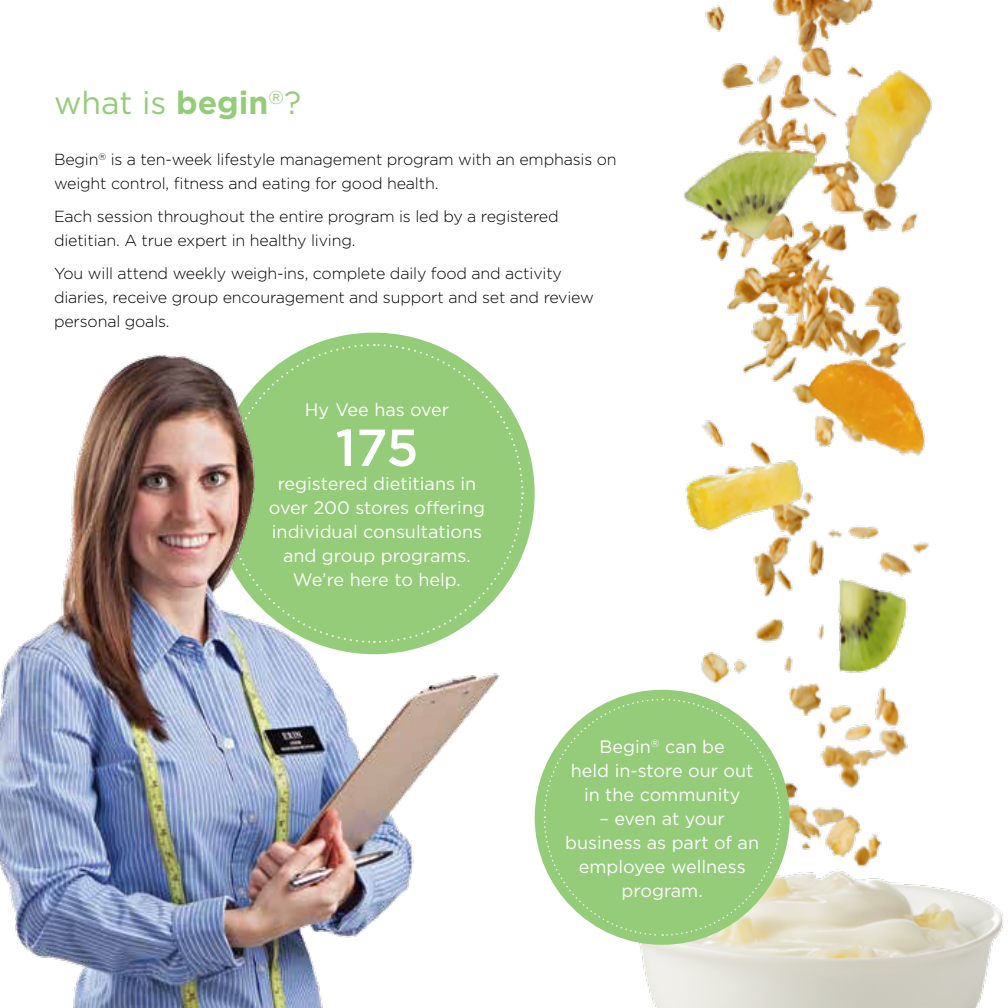
<style>
.page{position:relative;width:1008px;height:1008px;background:#fff}
.page>*{position:absolute;margin:0;border:0;box-sizing:border-box;transform-origin:0 0}
.t1{font:500 52px "Gotham";color:#fff}
.t2{font:32px "Gotham";color:#94cc79}
.t3{font:18px/24px "Gotham";color:#fff;text-align:center}
.t4{font:300 16px/24px "Gotham";letter-spacing:-.01em;color:#000}
.s1{font-weight:700}
</style>
<div class="page">
<img style="left:0;top:332px;width:535px;height:676px">
<img style="left:617px;top:0;width:387px;height:1008px">
<div style="left:535px;top:690px;width:255px;height:255px;background:#94cc79;border-radius:50%"></div>
<svg style="left:543px;top:698px;width:239px;height:239px"></svg>
<h1 class="t2" style="left:54px;top:85px;width:249px">what is <span class="s1">begin</span><sup>®</sup>?</h1>
<p class="t4" style="left:54px;top:147px;width:564px">Begin<sup>®</sup> is a ten-week lifestyle management program with an emphasis on weight control, ftness and eating for good health.</p>
<p class="t4" style="left:54px;top:204px;width:506px">Each session throughout the entire program is led by a registered dietitian. A true expert in healthy living.</p>
<p class="t4" style="left:54px;top:261px;width:541px">You will attend weekly weigh-ins, complete daily food and activity diaries, receive group encouragement and support and set and review personal goals.</p>
<p class="t3" style="left:305px;top:397px;width:146px">Hy Vee has over</p>
<h1 class="t1" style="left:335px;top:418px;width:85px">175</h1>
<p class="t3" style="left:269px;top:471px;width:218px">registered dietitians in over 200 stores offering individual consultations and group programs.<br>We’re here to help.</p>
<p class="t3" style="left:571px;top:734px;width:184px">Begin<sup>®</sup> can be<br>held in-store our out in the community</p>
<p class="t3" style="left:565px;top:806px;width:195px">– even at your business as part of an employee wellness program.</p>
</div>
